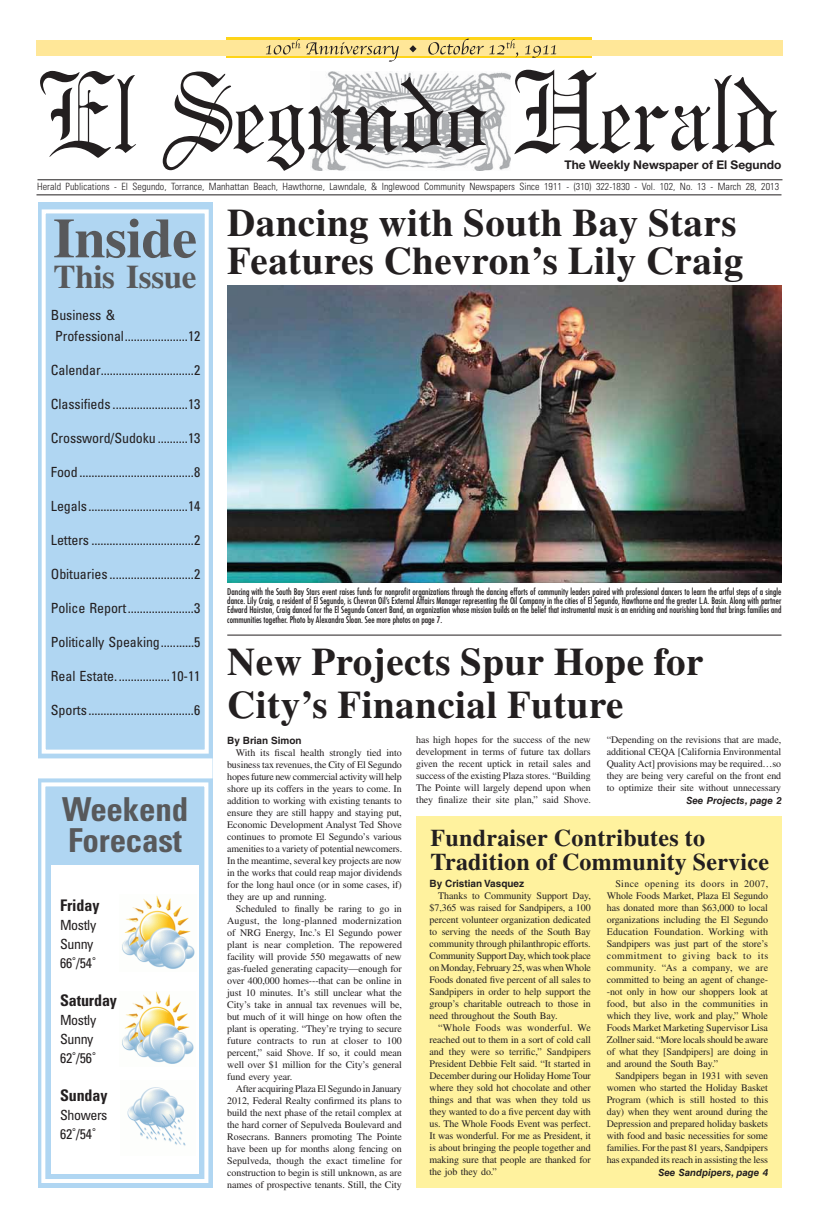
<style>
.page{position:relative;width:819px;height:1224px;background:#fff}
.page>*{position:absolute;margin:0;border:0;box-sizing:border-box;transform-origin:0 0}
.t1{font:700 56px "Times LT Std";letter-spacing:-.01em;color:#58595b}
.t2{font:700 39px/43px "Times LT Std";letter-spacing:.01em;color:#231f20}
.t3{font:700 condensed 33px/31px "Univers LT Std";letter-spacing:-.005em;color:#58595b}
.t4{font:700 33px "Times LT Std";letter-spacing:-.01em;color:#58595b}
.t5{font:700 24px/24px "Times LT Std";letter-spacing:.01em;color:#231f20}
.t6{font:700 condensed 16px "Univers LT Std";letter-spacing:-.005em;color:#231f20}
.t7{font:condensed 14px/21px "Univers LT Std";letter-spacing:-.005em;color:#231f20}
.t8{font:condensed 14px/19px "Univers LT Std";letter-spacing:-.025em;color:#231f20}
.t9{font:700 12px "Helvetica Neue LT Std";color:#231f20}
.t10{font:10px/12px "Times LT Std";letter-spacing:-.01em;color:#231f20;text-align:justify}
.t11{font:300 condensed 10px "Univers LT Std";color:#231f20}
.t12{font:700 10px "Helvetica LT Std";color:#231f20}
.t13{font:italic 700 9.8px "Helvetica LT Std";color:#231f20}
.t14{font:condensed 9px/9.4px "Futura Std";color:#231f20;text-align:justify}
</style>
<div class="page">
<div style="left:226px;top:37px;width:366px;height:21px;background:#fed418"></div>
<svg style="left:40px;top:69px;width:737px;height:102px"></svg>
<hr style="left:37px;top:194px;width:745px;height:1px;background:#231f20">
<hr style="left:37px;top:179px;width:745px;height:1px;background:#231f20">
<div style="left:37px;top:40px;width:746px;height:15px;background:#ffe798"></div>
<svg style="left:266px;top:39px;width:291px;height:23px"></svg>
<div style="left:417px;top:816px;width:365px;height:372px;background:#fff29e"></div>
<div style="left:38px;top:202px;width:174px;height:986px;background:#b0d6f2"></div>
<div style="left:42px;top:209px;width:167px;height:545px;border:4px solid #fff"></div>
<div style="left:37px;top:758px;width:176px;height:20px;background:#fff"></div>
<div style="left:41px;top:782px;width:167px;height:401px;border:4px solid #fff"></div>
<div style="left:51px;top:865px;width:148px;height:309px;background:#fff"></div>
<hr style="left:227px;top:635px;width:555px;height:1px;background:#231f20">
<img style="left:227px;top:286px;width:555px;height:296px">
<img style="left:127px;top:1087px;width:59px;height:59px">
<img style="left:122px;top:895px;width:73px;height:74px">
<img style="left:122px;top:991px;width:72px;height:73px">
<p class="t9" style="left:564px;top:161px;width:219px">The Weekly Newspaper of El Segundo</p>
<p class="t11" style="left:37px;top:182px;width:743px">Herald Publications - El Segundo, Torrance, Manhattan Beach, Hawthorne, Lawndale, &amp; Inglewood Community Newspapers Since 1911 - (310) 322-1830 - Vol. 102, No. 13 - March 28, 2013</p>
<h1 class="t1" style="left:53px;top:217px;width:146px">Inside</h1>
<h3 class="t4" style="left:54px;top:264px;width:145px">This Issue</h3>
<h2 class="t2" style="left:227px;top:208px;width:517px;line-height:38px">Dancing with South Bay Stars<br>Features Chevron’s Lily Craig</h2>
<h3 class="t7" style="left:55px;top:305px;width:147px;text-indent:-4px">Business &amp;<br>Professional .....................12</h3>
<h3 class="t7" style="left:51px;top:360px;width:151px">Calendar...............................2</h3>
<h3 class="t7" style="left:51px;top:394px;width:151px">Classifieds .........................13</h3>
<h3 class="t7" style="left:51px;top:428px;width:151px">Crossword/Sudoku ..........13</h3>
<h3 class="t7" style="left:51px;top:462px;width:151px">Food ......................................8</h3>
<h3 class="t7" style="left:51px;top:496px;width:151px">Legals .................................14</h3>
<h3 class="t7" style="left:51px;top:530px;width:151px">Letters ..................................2</h3>
<h3 class="t7" style="left:51px;top:564px;width:151px">Obituaries ............................2</h3>
<h3 class="t7" style="left:51px;top:598px;width:151px">Police Report ......................3</h3>
<h3 class="t7" style="left:51px;top:632px;width:151px">Politically Speaking ...........5</h3>
<h3 class="t7" style="left:51px;top:666px;width:151px">Real Estate. .................10-11</h3>
<h3 class="t7" style="left:51px;top:700px;width:151px">Sports ...................................6</h3>
<h3 class="t3" style="left:62px;top:795px;width:128px">Weekend<br>Forecast</h3>
<h3 class="t6" style="left:60px;top:898px;width:41px">Friday</h3>
<h3 class="t8" style="left:60px;top:917px;width:38px">Mostly<br>Sunny<br>66˚/54˚</h3>
<h3 class="t6" style="left:60px;top:993px;width:58px">Saturday</h3>
<h3 class="t8" style="left:60px;top:1012px;width:38px">Mostly<br>Sunny<br>62˚/56˚</h3>
<h3 class="t6" style="left:60px;top:1088px;width:49px">Sunday</h3>
<h3 class="t8" style="left:60px;top:1107px;width:49px">Showers<br>62˚/54˚</h3>
<p class="t14" style="left:227px;top:587px;width:556px">Dancing with the South Bay Stars event raises funds for nonprofit organizations through the dancing efforts of community leaders paired with professional dancers to learn the artful steps of a single dance. Lily Craig, a resident of El Segundo, is Chevron Oil’s External Affairs Manager representing the Oil Company in the cities of El Segundo, Hawthorne and the greater L.A. Basin. Along with partner Edward Hairston, Craig danced for the El Segundo Concert Band, an organization whose mission builds on the belief that instrumental music is an enriching and nourishing bond that brings families and communities together. Photo by Alexandra Sloan. See more photos on page 7.</p>
<h2 class="t2" style="left:227px;top:644px;width:478px">New Projects Spur Hope for<br>City’s Financial Future</h2>
<p class="t12" style="left:227px;top:734px;width:76px">By Brian Simon</p>
<p class="t10" style="left:227px;top:747px;width:176px;text-indent:9px">With its fiscal health strongly tied into business tax revenues, the City of El Segundo hopes future new commercial activity will help shore up its coffers in the years to come. In addition to working with existing tenants to ensure they are still happy and staying put, Economic Development Analyst Ted Shove continues to promote El Segundo’s various amenities to a variety of potential newcomers.<br>In the meantime, several key projects are now in the works that could reap major dividends for the long haul once (or in some cases, if) they are up and running.</p>
<p class="t10" style="left:227px;top:903px;width:176px;text-indent:9px">Scheduled to finally be raring to go in August, the long-planned modernization of NRG Energy, Inc.’s El Segundo power plant is near completion. The repowered facility will provide 550 megawatts of new gas-fueled generating capacity—enough for over 400,000 homes---that can be online in just 10 minutes. It’s still unclear what the City’s take in annual tax revenues will be, but much of it will hinge on how often the plant is operating. “They’re trying to secure future contracts to run at closer to 100 percent,” said Shove. If so, it could mean well over $1 million for the City’s general fund every year.</p>
<p class="t10" style="left:227px;top:1083px;width:176px;text-indent:9px">After acquiring Plaza El Segundo in January 2012, Federal Realty confirmed its plans to build the next phase of the retail complex at the hard corner of Sepulveda Boulevard and Rosecrans. Banners promoting The Pointe have been up for months along fencing on Sepulveda, though the exact timeline for construction to begin is still unknown, as are names of prospective tenants. Still, the City</p>
<p class="t10" style="left:416px;top:735px;width:176px">has high hopes for the success of the new development in terms of future tax dollars given the recent uptick in retail sales and success of the existing Plaza stores. “Building The Pointe will largely depend upon when they finalize their site plan,” said Shove.</p>
<p class="t10" style="left:607px;top:735px;width:176px">“Depending on the revisions that are made, additional CEQA [California Environmental Quality Act] provisions may be required…so they are being very careful on the front end to optimize their site without unnecessary</p>
<p class="t13" style="left:687px;top:797px;width:97px">See Projects, page 2</p>
<h3 class="t5" style="left:431px;top:829px;width:340px">Fundraiser Contributes to<br>Tradition of Community Service</h3>
<p class="t12" style="left:430px;top:878px;width:96px">By Cristian Vasquez</p>
<p class="t10" style="left:430px;top:891px;width:163px;text-indent:9px">Thanks to Community Support Day, $7,365 was raised for Sandpipers, a 100 percent volunteer organization dedicated to serving the needs of the South Bay community through philanthropic efforts.<br>Community Support Day, which took place on Monday, February 25, was when Whole Foods donated five percent of all sales to Sandpipers in order to help support the group’s charitable outreach to those in need throughout the South Bay.</p>
<p class="t10" style="left:430px;top:1023px;width:163px;text-indent:9px">“Whole Foods was wonderful. We reached out to them in a sort of cold call and they were so terrific,” Sandpipers President Debbie Felt said. “It started in December during our Holiday Home Tour where they sold hot chocolate and other things and that was when they told us they wanted to do a five percent day with us. The Whole Foods Event was perfect.<br>It was wonderful. For me as President, it is about bringing the people together and making sure that people are thanked for the job they do.”</p>
<p class="t10" style="left:607px;top:879px;width:163px;text-indent:9px">Since opening its doors in 2007, Whole Foods Market, Plaza El Segundo has donated more than $63,000 to local organizations including the El Segundo Education Foundation. Working with Sandpipers was just part of the store’s commitment to giving back to its community. “As a company, we are committed to being an agent of change--not only in how our shoppers look at food, but also in the communities in which they live, work and play,” Whole Foods Market Marketing Supervisor Lisa Zollner said. “More locals should be aware of what they [Sandpipers] are doing in and around the South Bay.”</p>
<p class="t10" style="left:607px;top:1071px;width:163px;text-indent:9px">Sandpipers began in 1931 with seven women who started the Holiday Basket Program (which is still hosted to this day) when they went around during the Depression and prepared holiday baskets with food and basic necessities for some families. For the past 81 years, Sandpipers has expanded its reach in assisting the less</p>
<p class="t13" style="left:659px;top:1169px;width:111px">See Sandpipers, page 4</p>
</div>
